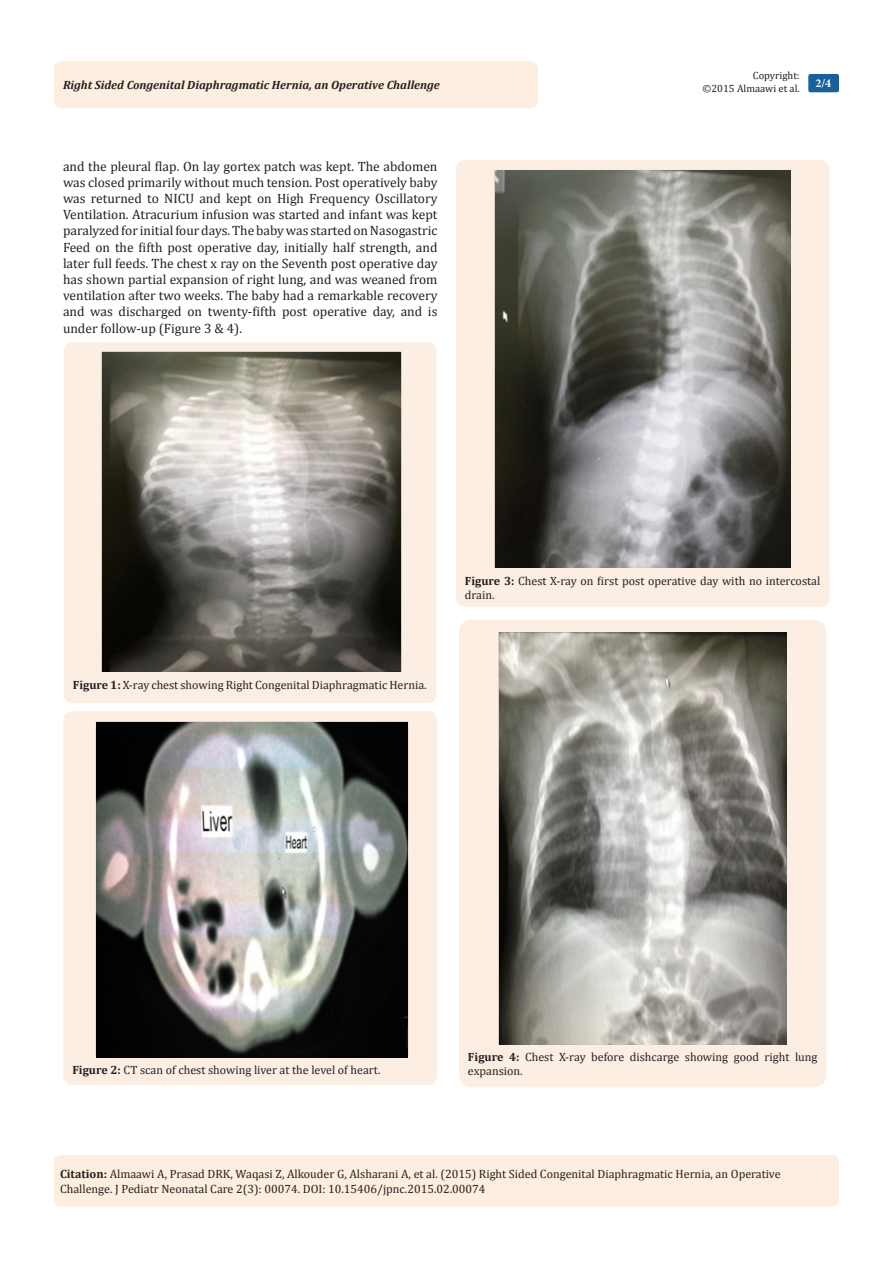
<style>
.page{position:relative;width:893px;height:1263px;background:#fff}
.page>*{position:absolute;margin:0;border:0;box-sizing:border-box;transform-origin:0 0}
.t1{font:13.5px/16.2px "Cambria";color:#231f20;text-align:justify}
.Citation{font:12px/14.4px "Cambria";color:#231f20}
.t2{font:italic 700 12px "Cambria";color:#231f20}
.t3{font:700 12px "Minion Pro";color:#fff}
.t4{font:10.5px "Cambria";color:#231f20}
.s1{font-weight:700}
</style>
<div class="page">
<div style="left:54px;top:61px;width:484px;height:47px;background:#feeee0;border-radius:8px"></div>
<div style="left:808px;top:74px;width:31px;height:18px;background:#18609d;border-radius:2px"></div>
<div style="left:54px;top:1155px;width:785px;height:51px;background:#feeee0;border-radius:7px"></div>
<div style="left:64px;top:342px;width:373px;height:361px;background:#fdeee3;border-radius:9px"></div>
<img style="left:101px;top:351px;width:300px;height:321px">
<div style="left:63px;top:711px;width:374px;height:374px;background:#fdeee3;border-radius:9px"></div>
<img style="left:96px;top:721px;width:312px;height:337px">
<div style="left:456px;top:160px;width:374px;height:447px;background:#fdeee3;border-radius:9px"></div>
<img style="left:495px;top:170px;width:296px;height:398px">
<div style="left:459px;top:620px;width:367px;height:467px;background:#fdeee3;border-radius:13px"></div>
<img style="left:498px;top:632px;width:289px;height:413px">
<p class="t4" style="left:753px;top:69px;width:48px">Copyright:</p>
<p class="t4" style="left:702px;top:82px;width:99px">©2015 Almaawi et al.</p>
<p class="t2" style="left:63px;top:77px;width:378px">Right Sided Congenital Diaphragmatic Hernia, an Operative Challenge</p>
<p class="t3" style="left:815px;top:75px;width:17px">2/4</p>
<p class="t1" style="left:63px;top:158px;width:376px">and the pleural flap. On lay gortex patch was kept. The abdomen was closed primarily without much tension. Post operatively baby was returned to NICU and kept on High Frequency Oscillatory Ventilation. Atracurium infusion was started and infant was kept paralyzed for initial four days. The baby was started on Nasogastric Feed on the fifth post operative day, initially half strength, and later full feeds. The chest x ray on the Seventh post operative day has shown partial expansion of right lung, and was weaned from ventilation after two weeks. The baby had a remarkable recovery and was discharged on twenty-fifth post operative day, and is under follow-up (Figure 3 &amp; 4).</p>
<p class="Citation" style="left:73px;top:677px;width:355px"><span class="s1">Figure 1:</span> X-ray chest showing Right Congenital Diaphragmatic Hernia.</p>
<p class="Citation" style="left:465px;top:573px;width:357px"><span class="s1">Figure 3:</span> Chest X-ray on first post operative day with no intercostal drain.</p>
<p class="Citation" style="left:72px;top:1062px;width:310px"><span class="s1">Figure 2:</span> CT scan of chest showing liver at the level of heart.</p>
<p class="Citation" style="left:468px;top:1050px;width:351px"><span class="s1">Figure 4:</span> Chest X-ray before dishcarge showing good right lung expansion.</p>
<p class="Citation" style="left:60px;top:1167px;width:722px"><span class="s1">Citation:</span> Almaawi A, Prasad DRK, Waqasi Z, Alkouder G, Alsharani A, et al. (2015) Right Sided Congenital Diaphragmatic Hernia, an Operative<br>Challenge. J Pediatr Neonatal Care 2(3): 00074. DOI: 10.15406/jpnc.2015.02.00074</p>
</div>
